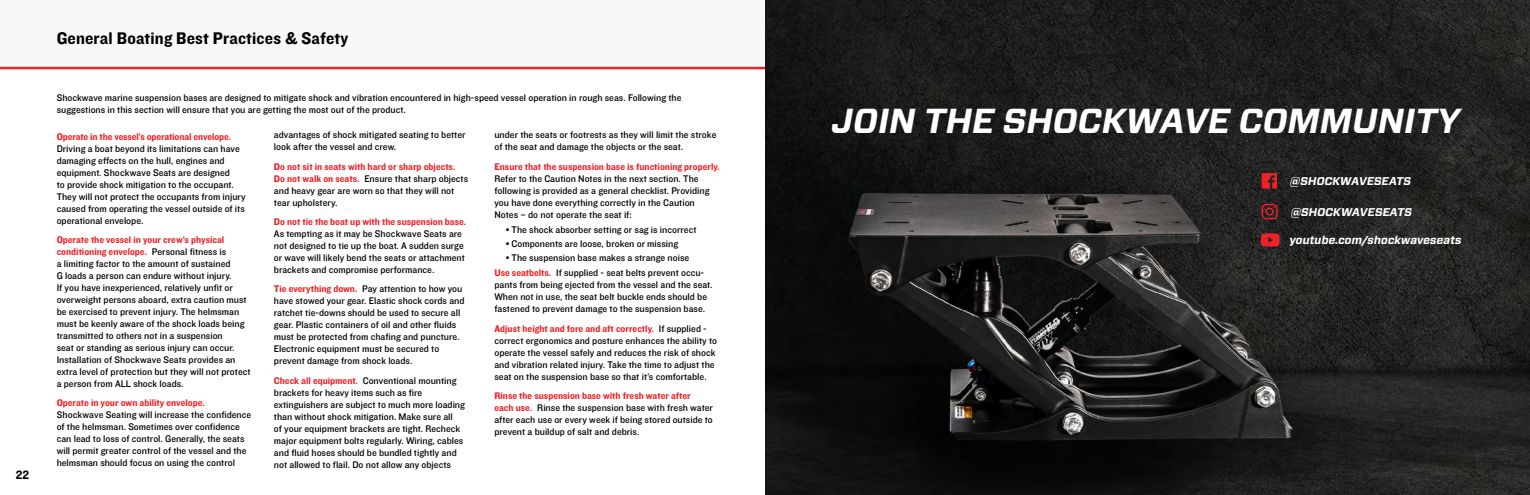
<style>
.page{position:relative;width:1530px;height:495px;background:#fff}
.page>*{position:absolute;margin:0;border:0;box-sizing:border-box;transform-origin:0 0}
.t1{font:italic 700 34.75px "Forza";color:#fff}
.t2{font:17.5px "Knockout HTF51 Middleweight";letter-spacing:.01em;color:#000}
.t3{font:12.5px "Knockout HTF51 Middleweight";color:#000}
.t4{font:italic 700 11.25px "Forza";color:#fff}
.t5{font:10px/12px "Knockout HTF31 Junior Middlewt";color:#000}
.t6{font:10px/12px "Knockout HTF51 Middleweight";color:#ed2127}
.s1{font-family:"Knockout HTF31 Junior Middlewt";color:#000}
.s2{font-family:"Knockout HTF51 Middleweight";color:#ed2127}
</style>
<div class="page">
<div style="left:0;top:0;width:765px;height:68px;background:#f1f3f4"></div>
<hr style="left:0;top:67px;width:765px;height:2px;background:#ed2127">
<img style="left:765px;top:0;width:765px;height:495px">
<svg style="left:1262px;top:204px;width:16px;height:15px"></svg>
<svg style="left:1262px;top:173px;width:15px;height:16px"></svg>
<svg style="left:1261px;top:233px;width:19px;height:14px"></svg>
<p class="t3" style="left:16px;top:469px;width:15px">22</p>
<h2 class="t2" style="left:57px;top:29px;width:293px">General Boating Best Practices &amp; Safety</h2>
<p class="t5" style="left:57px;top:92px;width:626px">Shockwave marine suspension bases are designed to mitigate shock and vibration encountered in high-speed vessel operation in rough seas. Following the suggestions in this section will ensure that you are getting the most out of the product.</p>
<p class="t6" style="left:57px;top:131px;width:176px">Operate in the vessel’s operational envelope.</p>
<p class="t5" style="left:57px;top:143px;width:191px">Driving a boat beyond its limitations can have damaging effects on the hull, engines and equipment. Shockwave Seats are designed<br>to provide shock mitigation to the occupant.<br>They will not protect the occupants from injury caused from operating the vessel outside of its operational envelope.</p>
<p class="t6" style="left:57px;top:234px;width:171px">Operate the vessel in your crew’s physical conditioning envelope. <span class="s1">Personal fitness is</span></p>
<p class="t5" style="left:57px;top:258px;width:195px">a limiting factor to the amount of sustained<br>G loads a person can endure without injury.<br>If you have inexperienced, relatively unfit or overweight persons aboard, extra caution must be exercised to prevent injury. The helmsman must be keenly aware of the shock loads being transmitted to others not in a suspension<br>seat or standing as serious injury can occur.<br>Installation of Shockwave Seats provides an extra level of protection but they will not protect a person from ALL shock loads.</p>
<p class="t6" style="left:57px;top:397px;width:150px">Operate in your own ability envelope.</p>
<p class="t5" style="left:57px;top:409px;width:196px">Shockwave Seating will increase the confidence of the helmsman. Sometimes over confidence can lead to loss of control. Generally, the seats will permit greater control of the vessel and the helmsman should focus on using the control</p>
<p class="t5" style="left:274px;top:129px;width:193px">advantages of shock mitigated seating to better look after the vessel and crew.</p>
<p class="t6" style="left:274px;top:161px;width:183px">Do not sit in seats with hard or sharp objects.</p>
<p class="t5" style="left:274px;top:173px;width:196px"><span class="s2">Do not walk on seats.</span> Ensure that sharp objects and heavy gear are worn so that they will not tear upholstery.</p>
<p class="t6" style="left:274px;top:216px;width:194px">Do not tie the boat up with the suspension base.</p>
<p class="t5" style="left:274px;top:228px;width:193px">As tempting as it may be Shockwave Seats are not designed to tie up the boat. A sudden surge or wave will likely bend the seats or attachment brackets and compromise performance.</p>
<p class="t5" style="left:274px;top:283px;width:192px"><span class="s2">Tie everything down.</span> Pay attention to how you have stowed your gear. Elastic shock cords and ratchet tie-downs should be used to secure all gear. Plastic containers of oil and other fluids must be protected from chafing and puncture.<br>Electronic equipment must be secured to prevent damage from shock loads.</p>
<p class="t5" style="left:274px;top:375px;width:193px"><span class="s2">Check all equipment.</span> Conventional mounting brackets for heavy items such as fire extinguishers are subject to much more loading than without shock mitigation. Make sure all<br>of your equipment brackets are tight. Recheck major equipment bolts regularly. Wiring, cables and fluid hoses should be bundled tightly and not allowed to flail. Do not allow any objects</p>
<p class="t5" style="left:494px;top:129px;width:224px">under the seats or footrests as they will limit the stroke of the seat and damage the objects or the seat.</p>
<p class="t6" style="left:494px;top:161px;width:227px">Ensure that the suspension base is functioning properly.</p>
<p class="t5" style="left:494px;top:173px;width:217px">Refer to the Caution Notes in the next section. The following is provided as a general checklist. Providing you have done everything correctly in the Caution Notes – do not operate the seat if:</p>
<p class="t5" style="left:506px;top:224px;width:192px">• The shock absorber setting or sag is incorrect</p>
<p class="t5" style="left:506px;top:238px;width:174px">• Components are loose, broken or missing</p>
<p class="t5" style="left:494px;top:250px;width:211px;line-height:15.5px;text-align:center">• The suspension base makes a strange noise<br><span class="s2">Use seatbelts.</span> If supplied - seat belts prevent occu-</p>
<p class="t5" style="left:494px;top:279px;width:220px">pants from being ejected from the vessel and the seat.<br>When not in use, the seat belt buckle ends should be fastened to prevent damage to the suspension base.</p>
<p class="t6" style="left:494px;top:323px;width:214px">Adjust height and fore and aft correctly. <span class="s1">If supplied -</span></p>
<p class="t5" style="left:494px;top:335px;width:224px">correct ergonomics and posture enhances the ability to operate the vessel safely and reduces the risk of shock and vibration related injury. Take the time to adjust the seat on the suspension base so that it’s comfortable.</p>
<p class="t6" style="left:494px;top:390px;width:198px">Rinse the suspension base with fresh water after</p>
<p class="t5" style="left:494px;top:402px;width:220px;text-align:justify"><span class="s2">each use.</span> Rinse the suspension base with fresh water after each use or every week if being stored outside to prevent a buildup of salt and debris.</p>
<h1 class="t1" style="left:830px;top:98px;width:638px">JOIN THE SHOCKWAVE COMMUNITY</h1>
<p class="t4" style="left:1290px;top:174px;width:125px">@SHOCKWAVESEATS</p>
<p class="t4" style="left:1290px;top:205px;width:125px">@SHOCKWAVESEATS</p>
<p class="t4" style="left:1289px;top:233px;width:176px">youtube.com/shockwaveseats</p>
</div>
